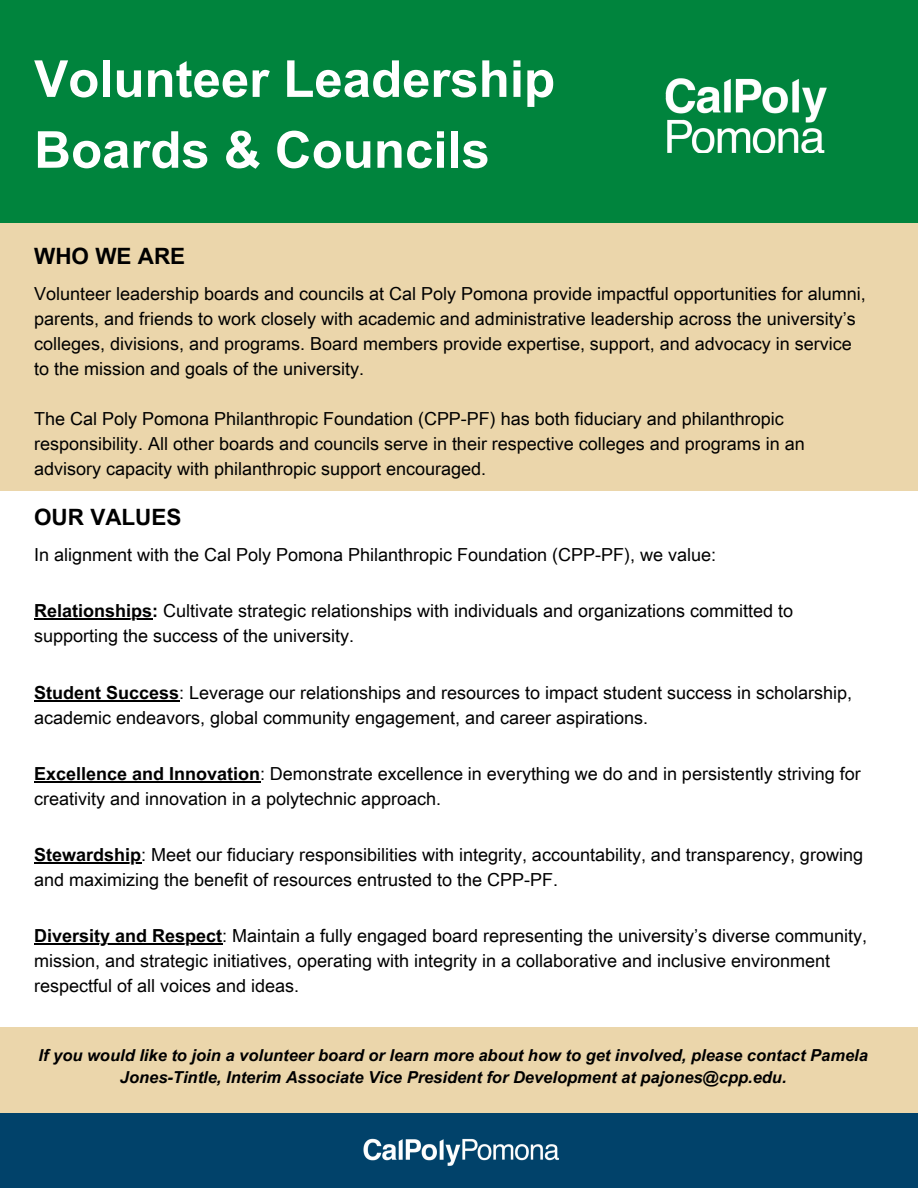
<style>
.page{position:relative;width:918px;height:1188px;background:#fff}
.page>*{position:absolute;margin:0;border:0;box-sizing:border-box;transform-origin:0 0}
.t1{font:700 51px/70.8px "Arial Unicode MS";color:#fff}
.t2{font:700 22.5px "Arial Unicode MS";color:#000}
.t3{font:18px/25px "Arial Unicode MS";color:#000}
.t4{font:italic 700 16.5px/22.5px "Arial MT Pro";color:#000;text-align:center}
.s1{font-weight:700}
</style>
<div class="page">
<div style="left:0;top:0;width:918px;height:223px;background:#00843d"></div>
<div style="left:0;top:223px;width:918px;height:268px;background:#ebd6ab"></div>
<div style="left:0;top:1113px;width:918px;height:75px;background:#01426a"></div>
<img style="left:666px;top:78px;width:160px;height:74px">
<hr style="left:34px;top:619px;width:118px;height:1px;background:#000">
<hr style="left:34px;top:700px;width:145px;height:1px;background:#000">
<hr style="left:34px;top:781px;width:226px;height:1px;background:#000">
<hr style="left:34px;top:862px;width:107px;height:2px;background:#000">
<hr style="left:34px;top:944px;width:188px;height:1px;background:#000">
<img style="left:363px;top:1138px;width:195px;height:28px">
<div style="left:0;top:1027px;width:918px;height:86px;background:#ebd6ab"></div>
<p class="t1" style="left:34px;top:41px;width:522px">Volunteer Leadership<br>Boards &amp; Councils</p>
<p class="t2" style="left:34px;top:240px;width:153px">WHO WE ARE</p>
<p class="t3" style="left:34px;top:281px;width:833px">Volunteer leadership boards and councils at Cal Poly Pomona provide impactful opportunities for alumni, parents, and friends to work closely with academic and administrative leadership across the university’s colleges, divisions, and programs. Board members provide expertise, support, and advocacy in service to the mission and goals of the university.</p>
<p class="t3" style="left:34px;top:406px;width:772px">The Cal Poly Pomona Philanthropic Foundation (CPP-PF) has both fiduciary and philanthropic responsibility. All other boards and councils serve in their respective colleges and programs in an advisory capacity with philanthropic support encouraged.</p>
<h1 class="t2" style="left:34px;top:501px;width:149px">OUR VALUES</h1>
<p class="t3" style="left:34px;top:542px;width:683px">In alignment with the Cal Poly Pomona Philanthropic Foundation (CPP-PF), we value:</p>
<h2 class="t3" style="left:34px;top:598px;width:760px"><span class="s1">Relationships:</span> Cultivate strategic relationships with individuals and organizations committed to supporting the success of the university.</h2>
<p class="t3" style="left:34px;top:679px;width:820px"><span class="s1">Student Success</span>: Leverage our relationships and resources to impact student success in scholarship, academic endeavors, global community engagement, and career aspirations.</p>
<p class="t3" style="left:34px;top:760px;width:828px"><span class="s1">Excellence and Innovation</span>: Demonstrate excellence in everything we do and in persistently striving for creativity and innovation in a polytechnic approach.</p>
<h2 class="t3" style="left:34px;top:842px;width:830px"><span class="s1">Stewardship</span>: Meet our fiduciary responsibilities with integrity, accountability, and transparency, growing and maximizing the benefit of resources entrusted to the CPP-PF.</h2>
<p class="t3" style="left:34px;top:923px;width:835px"><span class="s1">Diversity and Respect</span>: Maintain a fully engaged board representing the university’s diverse community, mission, and strategic initiatives, operating with integrity in a collaborative and inclusive environment respectful of all voices and ideas.</p>
<p class="t4" style="left:39px;top:1046px;width:831px">If you would like to join a volunteer board or learn more about how to get involved, please contact Pamela<br>Jones-Tintle, Interim Associate Vice President for Development at pajones@cpp.edu.</p>
</div>
